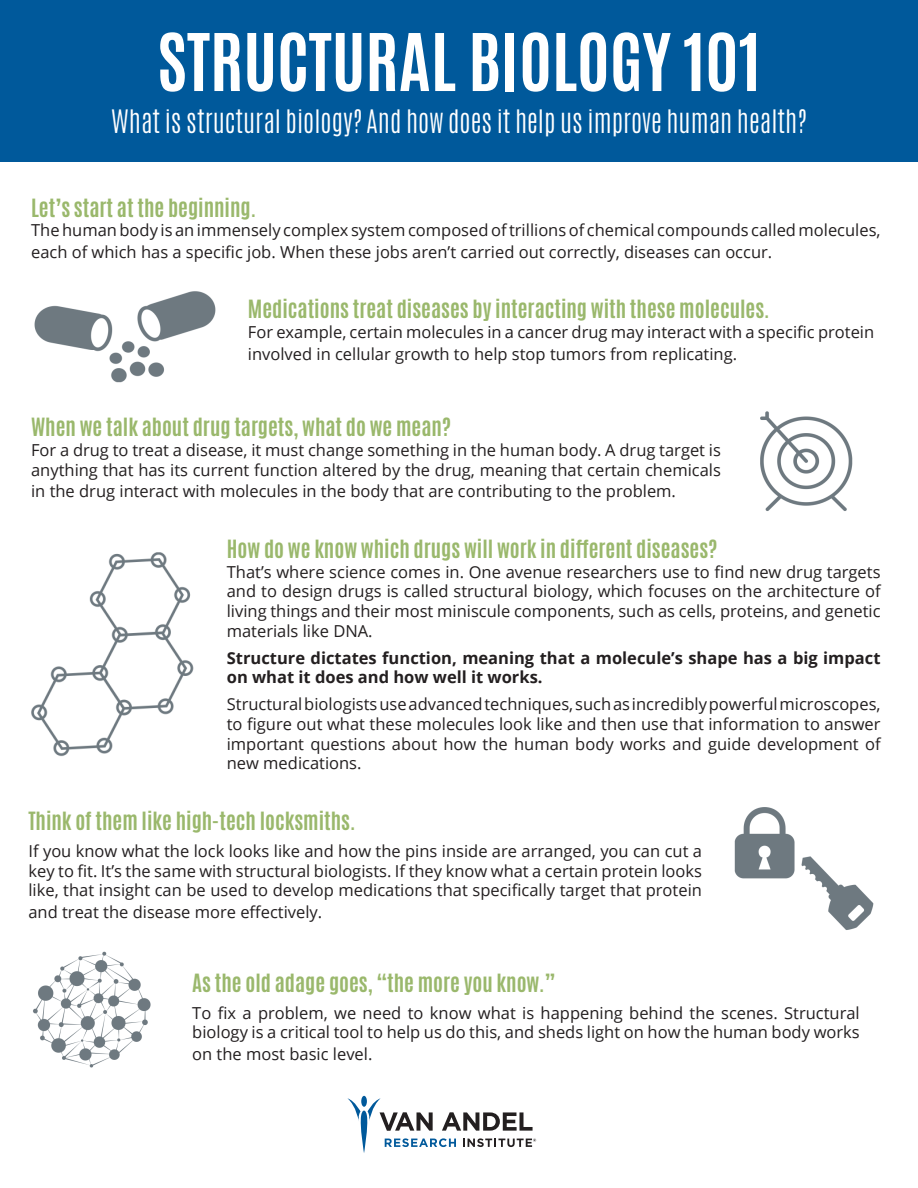
<style>
.page{position:relative;width:918px;height:1188px;background:#fff}
.page>*{position:absolute;margin:0;border:0;box-sizing:border-box;transform-origin:0 0}
.t1{font:700 67.5px "Antonio";color:#fff}
.t2{font:300 27px "Antonio";color:#fff}
.t3{font:700 21px "Antonio";color:#9ab86c}
.t4{font:16.5px/19.8px "Open Sans";color:#231f20}
.t5{font:700 16.5px/19.8px "Open Sans";color:#231f20}
</style>
<div class="page">
<div style="left:0;top:0;width:918px;height:162px;background:#00599b"></div>
<img style="left:34px;top:291px;width:182px;height:92px">
<img style="left:760px;top:411px;width:93px;height:100px">
<svg style="left:347px;top:1098px;width:189px;height:55px"></svg>
<img style="left:734px;top:807px;width:61px;height:72px">
<img style="left:801px;top:856px;width:73px;height:74px">
<img style="left:33px;top:951px;width:118px;height:117px">
<img style="left:31px;top:552px;width:163px;height:204px">
<p class="t1" style="left:157px;top:11px;width:605px">STRUCTURAL BIOLOGY 101</p>
<p class="t2" style="left:111px;top:102px;width:697px">What is structural biology? And how does it help us improve human health?</p>
<p class="t3" style="left:31px;top:192px;width:227px">Let’s start at the beginning.</p>
<p class="t4" style="left:31px;top:219px;width:851px;line-height:21.6px">The human body is an immensely complex system composed of trillions of chemical compounds called molecules, each of which has a specific job. When these jobs aren’t carried out correctly, diseases can occur.</p>
<p class="t3" style="left:248px;top:294px;width:523px">Medications treat diseases by interacting with these molecules.</p>
<p class="t4" style="left:248px;top:321px;width:628px;line-height:21.6px">For example, certain molecules in a cancer drug may interact with a specific protein involved in cellular growth to help stop tumors from replicating.</p>
<p class="t3" style="left:31px;top:411px;width:422px">When we talk about drug targets, what do we mean?</p>
<p class="t4" style="left:31px;top:439px;width:691px">For a drug to treat a disease, it must change something in the human body. A drug target is anything that has its current function altered by the drug, meaning that certain chemicals</p>
<p class="t4" style="left:31px;top:481px;width:646px">in the drug interact with molecules in the body that are contributing to the problem.</p>
<p class="t3" style="left:227px;top:533px;width:492px">How do we know which drugs will work in different diseases?</p>
<p class="t4" style="left:227px;top:561px;width:655px;text-align:justify">That’s where science comes in. One avenue researchers use to find new drug targets and to design drugs is called structural biology, which focuses on the architecture of living things and their most miniscule components, such as cells, proteins, and genetic materials like DNA.</p>
<p class="t5" style="left:227px;top:647px;width:655px">Structure dictates function, meaning that a molecule’s shape has a big impact on what it does and how well it works.</p>
<p class="t4" style="left:227px;top:694px;width:655px;text-align:justify">Structural biologists use advanced techniques, such as incredibly powerful microscopes, to figure out what these molecules look like and then use that information to answer important questions about how the human body works and guide development of new medications.</p>
<p class="t3" style="left:28px;top:805px;width:329px">Think of them like high-tech locksmiths.</p>
<p class="t4" style="left:28px;top:841px;width:675px;text-align:justify">If you know what the lock looks like and how the pins inside are arranged, you can cut a key to fit. It’s the same with structural biologists. If they know what a certain protein looks like, that insight can be used to develop medications that specifically target that protein</p>
<p class="t4" style="left:28px;top:902px;width:295px">and treat the disease more effectively.</p>
<p class="t3" style="left:192px;top:967px;width:365px">As the old adage goes, “the more you know.”</p>
<p class="t4" style="left:192px;top:1002px;width:669px">To fix a problem, we need to know what is happening behind the scenes. Structural biology is a critical tool to help us do this, and sheds light on how the human body works</p>
<p class="t4" style="left:192px;top:1044px;width:182px">on the most basic level.</p>
</div>
